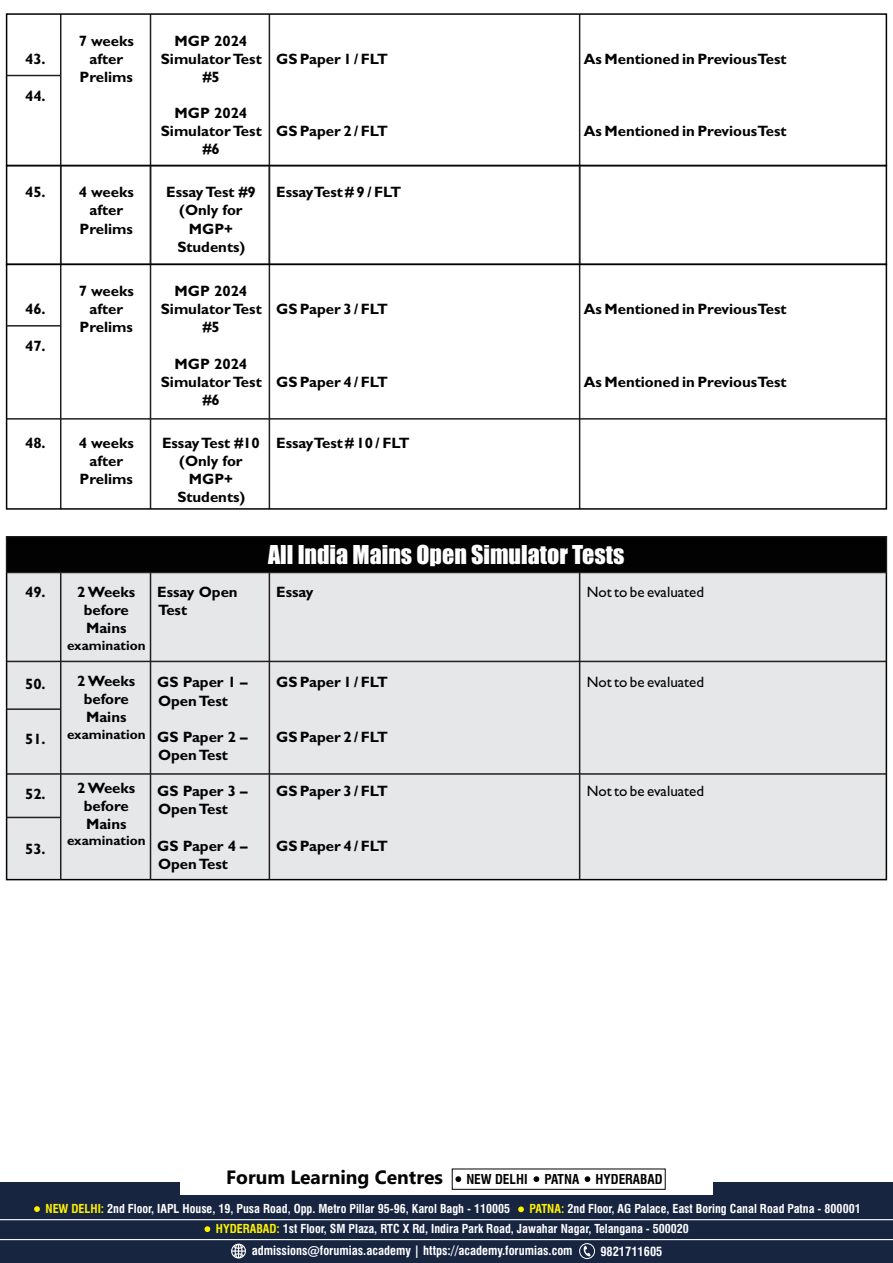
<style>
.page{position:relative;width:893px;height:1263px;background:#fff}
.page>*{position:absolute;margin:0;border:0;box-sizing:border-box;transform-origin:0 0}
.t1{font:24px "Impact";color:#fff}
.t2{font:700 19.35px "Segoe UI";color:#020203}
.t3{font:700 15px/18.1px "Gill Sans";color:#020203;text-align:center}
.t4{font:15px "Gill Sans";color:#020203}
.t5{font:700 13.5px "Gill Sans";color:#020203}
.t6{font:700 condensed 13.35px "Swiss 721 BT";color:#020203}
.t7{font:700 condensed 12.45px "Swiss 721 BT";color:#fff}
.t8{font:700 condensed 12px/20.1px "Swiss 721 BT";color:#fff}
.s1{font-family:"Swiss 721 BT";font-stretch:condensed;font-size:13.35px}
.s2{color:#fff200}
</style>
<div class="page">
<div style="left:0;top:1182px;width:893px;height:81px;background:#182541"></div>
<hr style="left:0;top:1239px;width:893px;height:1px;background:#fff">
<svg style="left:231px;top:1243px;width:15px;height:16px"></svg>
<div style="left:579px;top:1243px;width:16px;height:16px;border:1px solid #fff;border-radius:50%"></div>
<svg style="left:584px;top:1246px;width:6px;height:10px"></svg>
<div style="left:180px;top:1163px;width:533px;height:32px;background:#fff"></div>
<div style="left:452px;top:1168px;width:214px;height:22px;border:1px solid #020203"></div>
<svg style="left:455px;top:1176px;width:6px;height:6px"></svg>
<svg style="left:533px;top:1176px;width:6px;height:6px"></svg>
<svg style="left:585px;top:1176px;width:5px;height:6px"></svg>
<svg style="left:518px;top:1206px;width:6px;height:6px"></svg>
<svg style="left:34px;top:1206px;width:6px;height:6px"></svg>
<svg style="left:205px;top:1226px;width:5px;height:6px"></svg>
<hr style="left:0;top:1219px;width:893px;height:1px;background:#fff">
<div style="left:5px;top:536px;width:883px;height:345px;background:#e6e7e8"></div>
<svg style="left:6px;top:536px;width:881px;height:37px;background:#040304"></svg>
<hr style="left:579px;top:573px;width:1px;height:307px;background:#231f20">
<hr style="left:269px;top:573px;width:1px;height:307px;background:#231f20">
<hr style="left:150px;top:573px;width:1px;height:307px;background:#231f20">
<hr style="left:60px;top:573px;width:1px;height:307px;background:#231f20">
<hr style="left:7px;top:661px;width:879px;height:1px;background:#231f20">
<hr style="left:7px;top:773px;width:879px;height:2px;background:#231f20">
<hr style="left:7px;top:708px;width:54px;height:2px;background:#231f20">
<hr style="left:7px;top:817px;width:54px;height:1px;background:#231f20">
<hr style="left:60px;top:14px;width:1px;height:495px;background:#231f20">
<hr style="left:150px;top:14px;width:1px;height:495px;background:#231f20">
<hr style="left:269px;top:14px;width:1px;height:495px;background:#231f20">
<hr style="left:579px;top:14px;width:1px;height:495px;background:#231f20">
<div style="left:6px;top:13px;width:881px;height:153px;border:1px solid #020203"></div>
<hr style="left:7px;top:75px;width:54px;height:1px;background:#231f20">
<div style="left:6px;top:165px;width:881px;height:100px;border:1px solid #020203"></div>
<hr style="left:150px;top:166px;width:1px;height:98px;background:#231f20">
<hr style="left:269px;top:166px;width:1px;height:98px;background:#231f20">
<hr style="left:579px;top:166px;width:1px;height:98px;background:#231f20">
<hr style="left:60px;top:166px;width:1px;height:98px;background:#231f20">
<hr style="left:7px;top:418px;width:879px;height:2px;background:#231f20">
<div style="left:6px;top:264px;width:881px;height:246px;border:1px solid #020203"></div>
<hr style="left:7px;top:325px;width:54px;height:2px;background:#231f20">
<p class="t3" style="left:25px;top:52px;width:22px">43.</p>
<p class="t3" style="left:25px;top:88px;width:22px">44.</p>
<p class="t3" style="left:79px;top:33px;width:57px">7 weeks after<br>Prelims</p>
<p class="t3" style="left:161px;top:33px;width:102px">MGP 2024<br>Simulator Test #5</p>
<p class="t3" style="left:161px;top:106px;width:102px">MGP 2024<br>Simulator Test #6</p>
<p class="t3" style="left:276px;top:51px;width:113px">GS Paper 1 / FLT</p>
<p class="t3" style="left:276px;top:124px;width:113px">GS Paper 2 / FLT</p>
<p class="t3" style="left:25px;top:185px;width:22px">45.</p>
<p class="t3" style="left:276px;top:185px;width:127px">Essay Test # 9 / FLT</p>
<p class="t3" style="left:79px;top:185px;width:57px">4 weeks after<br>Prelims</p>
<p class="t3" style="left:166px;top:185px;width:91px">Essay Test #9 (Only for<br>MGP+<br>Students)</p>
<p class="t3" style="left:25px;top:302px;width:22px">46.</p>
<p class="t3" style="left:25px;top:339px;width:22px">47.</p>
<p class="t3" style="left:79px;top:283px;width:57px">7 weeks after<br>Prelims</p>
<p class="t3" style="left:161px;top:283px;width:102px">MGP 2024<br>Simulator Test #5</p>
<p class="t3" style="left:161px;top:356px;width:102px">MGP 2024<br>Simulator Test #6</p>
<p class="t3" style="left:276px;top:302px;width:113px">GS Paper 3 / FLT</p>
<p class="t3" style="left:276px;top:374px;width:113px">GS Paper 4 / FLT</p>
<p class="t3" style="left:25px;top:435px;width:22px">48.</p>
<p class="t3" style="left:276px;top:435px;width:135px">Essay Test # 10 / FLT</p>
<p class="t3" style="left:79px;top:435px;width:57px">4 weeks after<br>Prelims</p>
<p class="t3" style="left:162px;top:435px;width:99px">Essay Test #10 (Only for<br>MGP+<br>Students)</p>
<p class="t3" style="left:584px;top:51px;width:204px">As Mentioned in Previous Test</p>
<p class="t3" style="left:584px;top:124px;width:204px">As Mentioned in Previous Test</p>
<p class="t3" style="left:584px;top:302px;width:204px">As Mentioned in Previous Test</p>
<p class="t3" style="left:584px;top:374px;width:204px">As Mentioned in Previous Test</p>
<h1 class="t1" style="left:268px;top:545px;width:358px">All India Mains Open Simulator Tests</h1>
<p class="t3" style="left:25px;top:584px;width:22px">49.</p>
<p class="t3" style="left:25px;top:676px;width:22px">50.</p>
<p class="t3" style="left:25px;top:731px;width:22px">51.</p>
<p class="t3" style="left:25px;top:786px;width:22px">52.</p>
<p class="t3" style="left:25px;top:842px;width:22px">53.</p>
<p class="t3" style="left:77px;top:584px;width:59px">2 Weeks before<br>Mains</p>
<p class="t5" style="left:67px;top:640px;width:80px">examination</p>
<p class="t3" style="left:77px;top:673px;width:59px">2 Weeks before<br>Mains</p>
<p class="t5" style="left:67px;top:729px;width:80px">examination</p>
<p class="t3" style="left:77px;top:780px;width:59px">2 Weeks before<br>Mains</p>
<p class="t5" style="left:67px;top:836px;width:80px">examination</p>
<p class="t3" style="left:157px;top:584px;width:82px;text-align:left">Essay Open<br>Test</p>
<p class="t3" style="left:157px;top:675px;width:92px;text-align:left">GS Paper 1 –<br>Open Test</p>
<p class="t3" style="left:157px;top:729px;width:92px;text-align:left">GS Paper 2 –<br>Open Test</p>
<p class="t3" style="left:157px;top:784px;width:92px;text-align:left">GS Paper 3 –<br>Open Test</p>
<p class="t3" style="left:157px;top:838px;width:92px;text-align:left">GS Paper 4 –<br>Open Test</p>
<p class="t3" style="left:276px;top:584px;width:39px">Essay</p>
<p class="t3" style="left:276px;top:675px;width:113px">GS Paper 1 / FLT</p>
<p class="t3" style="left:276px;top:729px;width:113px">GS Paper 2 / FLT</p>
<p class="t3" style="left:276px;top:784px;width:113px">GS Paper 3 / FLT</p>
<p class="t3" style="left:276px;top:838px;width:113px">GS Paper 4 / FLT</p>
<p class="t4" style="left:587px;top:586px;width:119px">Not to be evaluated</p>
<p class="t4" style="left:587px;top:677px;width:119px">Not to be evaluated</p>
<p class="t4" style="left:587px;top:786px;width:119px">Not to be evaluated</p>
<p class="t2" style="left:226px;top:1170px;width:303px">Forum Learning Centres <span class="s1">NEW DELHI</span></p>
<p class="t6" style="left:544px;top:1174px;width:120px">PATNA HYDERABAD</p>
<p class="t8" style="left:46px;top:1199px;width:466px"><span class="s2">NEW DELHI:</span> 2nd Floor, IAPL House, 19, Pusa Road, Opp. Metro Pillar 95-96, Karol Bagh - 110005</p>
<p class="t8" style="left:216px;top:1199px;width:646px;text-indent:314px"><span class="s2">PATNA:</span> 2nd Floor, AG Palace, East Boring Canal Road Patna - 800001<br><span class="s2">HYDERABAD:</span> 1st Floor, SM Plaza, RTC X Rd, Indira Park Road, Jawahar Nagar, Telangana - 500020</p>
<p class="t7" style="left:252px;top:1246px;width:322px">admissions@forumias.academy | https://academy.forumias.com</p>
<p class="t7" style="left:600px;top:1246px;width:64px">9821711605</p>
</div>
